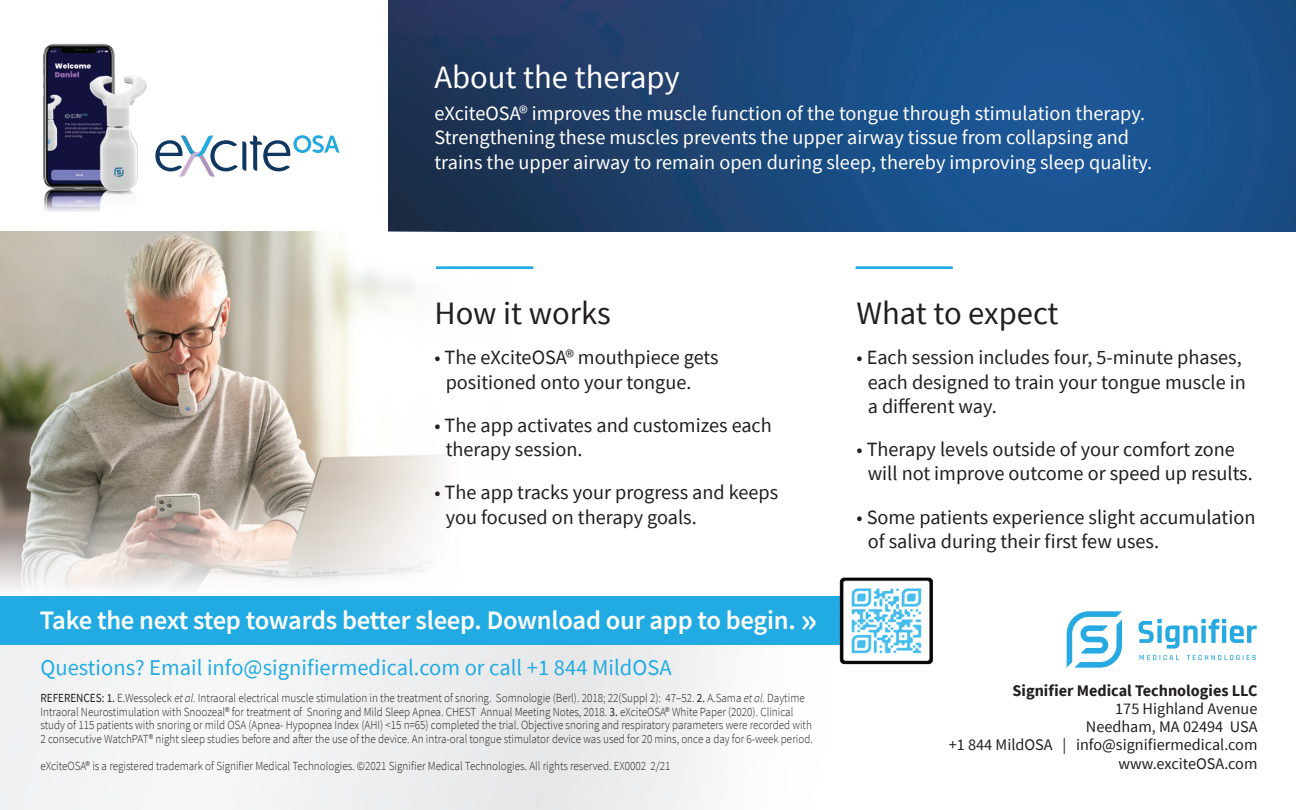
<style>
.page{position:relative;width:1296px;height:810px;background:#fff}
.page>*{position:absolute;margin:0;border:0;box-sizing:border-box;transform-origin:0 0}
.t1{font:32.62px "Source Sans Pro";color:#231f20}
.t2{font:32.62px "Source Sans Pro";color:#fff}
.t3{font:600 26.55px "Source Sans Pro";letter-spacing:-.01em;color:#fff}
.t4{font:22.5px "Source Sans Pro";color:#22abe2}
.t5{font:20.25px/24.3px "Source Sans Pro";color:#231f20}
.t6{font:20.25px/24.3px "Source Sans Pro";color:#fff}
.t7{font:16.2px/18.2px "Source Sans Pro";color:#231f20;text-align:right}
.t8{font:700 16.2px "Source Sans Pro";color:#231f20}
.t9{font:300 12.38px/13.5px "Source Sans Pro";color:#231f20;scale:.9 1}
.s1{font-size:36.9px}
.s2{font-weight:400}
.s3{font-style:italic}
</style>
<div class="page">
<img style="left:389px;top:0;width:907px;height:232px">
<img style="left:0;top:232px;width:508px;height:358px">
<div style="left:0;top:644px;width:829px;height:166px;background:#f1f2f3"></div>
<hr style="left:436px;top:266px;width:97px;height:3px;background:#22abe2">
<hr style="left:856px;top:266px;width:97px;height:3px;background:#22abe2">
<img style="left:42px;top:43px;width:105px;height:169px">
<svg style="left:155px;top:135px;width:185px;height:42px"></svg>
<div style="left:0;top:596px;width:915px;height:49px;background:#22abe2"></div>
<img style="left:839px;top:577px;width:94px;height:88px">
<svg style="left:1067px;top:611px;width:55px;height:57px"></svg>
<svg style="left:1139px;top:619px;width:118px;height:30px"></svg>
<svg style="left:1140px;top:655px;width:39px;height:5px"></svg>
<svg style="left:1187px;top:655px;width:69px;height:5px"></svg>
<h1 class="t2" style="left:434px;top:56px;width:247px">About the therapy</h1>
<p class="t6" style="left:434px;top:101px;width:719px">eXciteOSA® improves the muscle function of the tongue through stimulation therapy.<br>Strengthening these muscles prevents the upper airway tissue from collapsing and trains the upper airway to remain open during sleep, thereby improving sleep quality.</p>
<h1 class="t1" style="left:434px;top:292px;width:178px">How it works</h1>
<h3 class="t5" style="left:446px;top:345px;width:274px;text-indent:-11px">• The eXciteOSA® mouthpiece gets positioned onto your tongue.</h3>
<h3 class="t5" style="left:446px;top:413px;width:328px;text-indent:-11px">• The app activates and customizes each therapy session.</h3>
<h3 class="t5" style="left:446px;top:480px;width:334px;text-indent:-11px">• The app tracks your progress and keeps you focused on therapy goals.</h3>
<h2 class="t3" style="left:40px;top:603px;width:779px">Take the next step towards better sleep. Download our app to begin. <span class="s1">»</span></h2>
<h3 class="t4" style="left:40px;top:654px;width:633px">Questions? Email info@signifiermedical.com or call +1 844 MildOSA</h3>
<p class="t9" style="left:40px;top:691px;width:860px"><span class="s2">REFERENCES: 1.</span> E.Wessoleck <span class="s3">et al.</span> Intraoral electrical muscle stimulation in the treatment of snoring. Somnologie (Berl). 2018; 22(Suppl 2): 47–52. <span class="s2">2.</span> A.Sama <span class="s3">et al.</span> Daytime Intraoral Neurostimulation with Snoozeal® for treatment of Snoring and Mild Sleep Apnea. CHEST Annual Meeting Notes, 2018. <span class="s2">3.</span> eXciteOSA® White Paper (2020). Clinical study of 115 patients with snoring or mild OSA (Apnea- Hypopnea Index (AHI) &lt;15 n=65) completed the trial. Objective snoring and respiratory parameters were recorded with 2 consecutive WatchPAT® night sleep studies before and after the use of the device. An intra-oral tongue stimulator device was used for 20 mins, once a day for 6-week period.</p>
<p class="t9" style="left:40px;top:759px;width:702px">eXciteOSA® is a registered trademark of Signifier Medical Technologies. ©2021 Signifier Medical Technologies. All rights reserved. EX0002 2/21</p>
<h1 class="t1" style="left:857px;top:292px;width:204px">What to expect</h1>
<h3 class="t5" style="left:868px;top:345px;width:380px;text-indent:-11px">• Each session includes four, 5-minute phases, each designed to train your tongue muscle in a different way.</h3>
<h3 class="t5" style="left:868px;top:437px;width:387px;text-indent:-11px">• Therapy levels outside of your comfort zone will not improve outcome or speed up results.</h3>
<h3 class="t5" style="left:868px;top:505px;width:389px;text-indent:-11px">• Some patients experience slight accumulation of saliva during their first few uses.</h3>
<h3 class="t8" style="left:1013px;top:679px;width:246px">Signifier Medical Technologies LLC</h3>
<h3 class="t7" style="left:949px;top:699px;width:310px">175 Highland Avenue<br>Needham, MA 02494 USA<br>+1 844 MildOSA | info@signifiermedical.com www.exciteOSA.com</h3>
</div>
